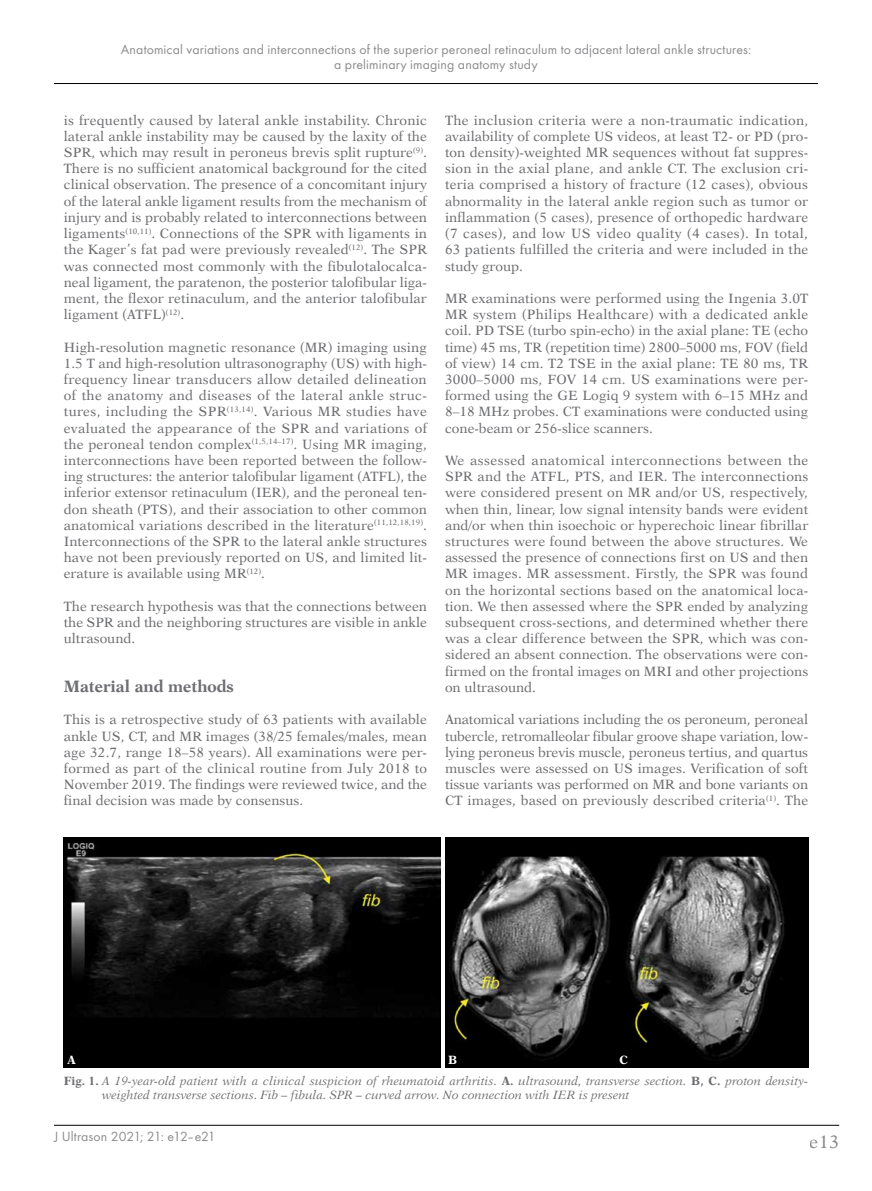
<style>
.page{position:relative;width:872px;height:1191px;background:#fff}
.page>*{position:absolute;margin:0;border:0;box-sizing:border-box;transform-origin:0 0}
.t1{font:18px "Dutch 823 EU Normal";color:#6d6e71}
._1st_Srodtytul_PL_An{font:16.5px "Dutch 823 EU Bold";color:#6d6e71}
.t2{font:13.8px/14.4px "Futura TCE";letter-spacing:.01em;color:#6d6e71;text-align:center}
.BANG_-_Body_Ang{font:13.5px/16.2px "Dutch 823 EU Normal";color:#6d6e71;text-align:justify}
.Normalny{font:12px/14.4px "Dutch 823 EU Italic";color:#6d6e71}
.Normalny-2{font:12px "Dutch 823 EU Bold";color:#fff}
.s1{font-family:"Dutch 823 EU Bold"}
</style>
<div class="page">
<hr style="left:54px;top:1125px;width:785px;height:1px;background:#000">
<hr style="left:54px;top:83px;width:764px;height:1px;background:#000">
<img style="left:445px;top:837px;width:363px;height:230px">
<img style="left:64px;top:837px;width:376px;height:230px">
<div style="left:64px;top:1051px;width:15px;height:16px;background:#000"></div>
<div style="left:445px;top:1051px;width:15px;height:16px;background:#000"></div>
<div style="left:616px;top:1051px;width:15px;height:16px;background:#000"></div>
<p class="t2" style="left:121px;top:42px;width:632px">Anatomical variations and interconnections of the superior peroneal retinaculum to adjacent lateral ankle structures: a preliminary imaging anatomy study</p>
<p class="BANG_-_Body_Ang" style="left:64px;top:112px;width:365px">is frequently caused by lateral ankle instability. Chronic lateral ankle instability may be caused by the laxity of the SPR, which may result in peroneus brevis split rupture<sup>(9)</sup>.<br>There is no sufficient anatomical background for the cited clinical observation. The presence of a concomitant injury of the lateral ankle ligament results from the mechanism of injury and is probably related to interconnections between ligaments<sup>(10,11)</sup>. Connections of the SPR with ligaments in the Kager’s fat pad were previously revealed<sup>(12)</sup>. The SPR was connected most commonly with the fibulotalocalca&shy;neal ligament, the paratenon, the posterior talofibular liga&shy;ment, the flexor retinaculum, and the anterior talofibular ligament (ATFL)<sup>(12)</sup>.</p>
<p class="BANG_-_Body_Ang" style="left:64px;top:339px;width:365px">High-resolution magnetic resonance (MR) imaging using 1.5 T and high-resolution ultrasonography (US) with high&shy;frequency linear transducers allow detailed delineation of the anatomy and diseases of the lateral ankle struc&shy;tures, including the SPR<sup>(13,14)</sup>. Various MR studies have evaluated the appearance of the SPR and variations of the peroneal tendon complex<sup>(1,5,14–17)</sup>. Using MR imaging, interconnections have been reported between the follow&shy;ing structures: the anterior talofibular ligament (ATFL), the inferior extensor retinaculum (IER), and the peroneal ten&shy;don sheath (PTS), and their association to other common anatomical variations described in the literature<sup>(11,12,18,19)</sup>.<br>Interconnections of the SPR to the lateral ankle structures have not been previously reported on US, and limited lit&shy;erature is available using MR<sup>(12)</sup>.</p>
<p class="BANG_-_Body_Ang" style="left:64px;top:598px;width:365px">The research hypothesis was that the connections between the SPR and the neighboring structures are visible in ankle ultrasound.</p>
<p class="_1st_Srodtytul_PL_An" style="left:64px;top:676px;width:171px">Material and methods</p>
<p class="BANG_-_Body_Ang" style="left:64px;top:711px;width:365px">This is a retrospective study of 63 patients with available ankle US, CT, and MR images (38/25 females/males, mean age 32.7, range 18–58 years). All examinations were per&shy;formed as part of the clinical routine from July 2018 to November 2019. The findings were reviewed twice, and the final decision was made by consensus.</p>
<p class="BANG_-_Body_Ang" style="left:445px;top:112px;width:365px">The inclusion criteria were a non-traumatic indication, availability of complete US videos, at least T2- or PD (pro&shy;ton density)-weighted MR sequences without fat suppres&shy;sion in the axial plane, and ankle CT. The exclusion cri&shy;teria comprised a history of fracture (12 cases), obvious abnormality in the lateral ankle region such as tumor or inflammation (5 cases), presence of orthopedic hardware (7 cases), and low US video quality (4 cases). In total, 63 patients fulfilled the criteria and were included in the study group.</p>
<p class="BANG_-_Body_Ang" style="left:445px;top:290px;width:365px">MR examinations were performed using the Ingenia 3.0T MR system (Philips Healthcare) with a dedicated ankle coil. PD TSE (turbo spin-echo) in the axial plane: TE (echo time) 45 ms, TR (repetition time) 2800–5000 ms, FOV (field of view) 14 cm. T2 TSE in the axial plane: TE 80 ms, TR 3000–5000 ms, FOV 14 cm. US examinations were per&shy;formed using the GE Logiq 9 system with 6–15 MHz and 8–18 MHz probes. CT examinations were conducted using cone-beam or 256-slice scanners.</p>
<p class="BANG_-_Body_Ang" style="left:445px;top:452px;width:365px">We assessed anatomical interconnections between the SPR and the ATFL, PTS, and IER. The interconnections were considered present on MR and/or US, respectively, when thin, linear, low signal intensity bands were evident and/or when thin isoechoic or hyperechoic linear fibrillar structures were found between the above structures. We assessed the presence of connections first on US and then MR images. MR assessment. Firstly, the SPR was found on the horizontal sections based on the anatomical loca&shy;tion. We then assessed where the SPR ended by analyzing subsequent cross-sections, and determined whether there was a clear difference between the SPR, which was con&shy;sidered an absent connection. The observations were con&shy;firmed on the frontal images on MRI and other projections on ultrasound.</p>
<p class="BANG_-_Body_Ang" style="left:445px;top:711px;width:365px">Anatomical variations including the os peroneum, peroneal tubercle, retromalleolar fibular groove shape variation, low&shy;lying peroneus brevis muscle, peroneus tertius, and quartus muscles were assessed on US images. Verification of soft tissue variants was performed on MR and bone variants on CT images, based on previously described criteria<sup>(1)</sup>. The</p>
<p class="Normalny-2" style="left:67px;top:1052px;width:10px">A</p>
<p class="Normalny-2" style="left:448px;top:1052px;width:11px">B</p>
<p class="Normalny-2" style="left:619px;top:1052px;width:10px">C</p>
<p class="Normalny" style="left:102px;top:1073px;width:707px;text-indent:-38px"><span class="s1">Fig. 1.</span> A 19-year-old patient with a clinical suspicion of rheumatoid arthritis. <span class="s1">A.</span> ultrasound, transverse section. <span class="s1">B, C.</span> proton density&shy;weighted transverse sections. Fib – fibula. SPR – curved arrow. No connection with IER is present</p>
<p class="t2" style="left:54px;top:1128px;width:163px">J Ultrason 2021; 21: e12–e21</p>
<h1 class="t1" style="left:809px;top:1131px;width:31px">e13</h1>
</div>
